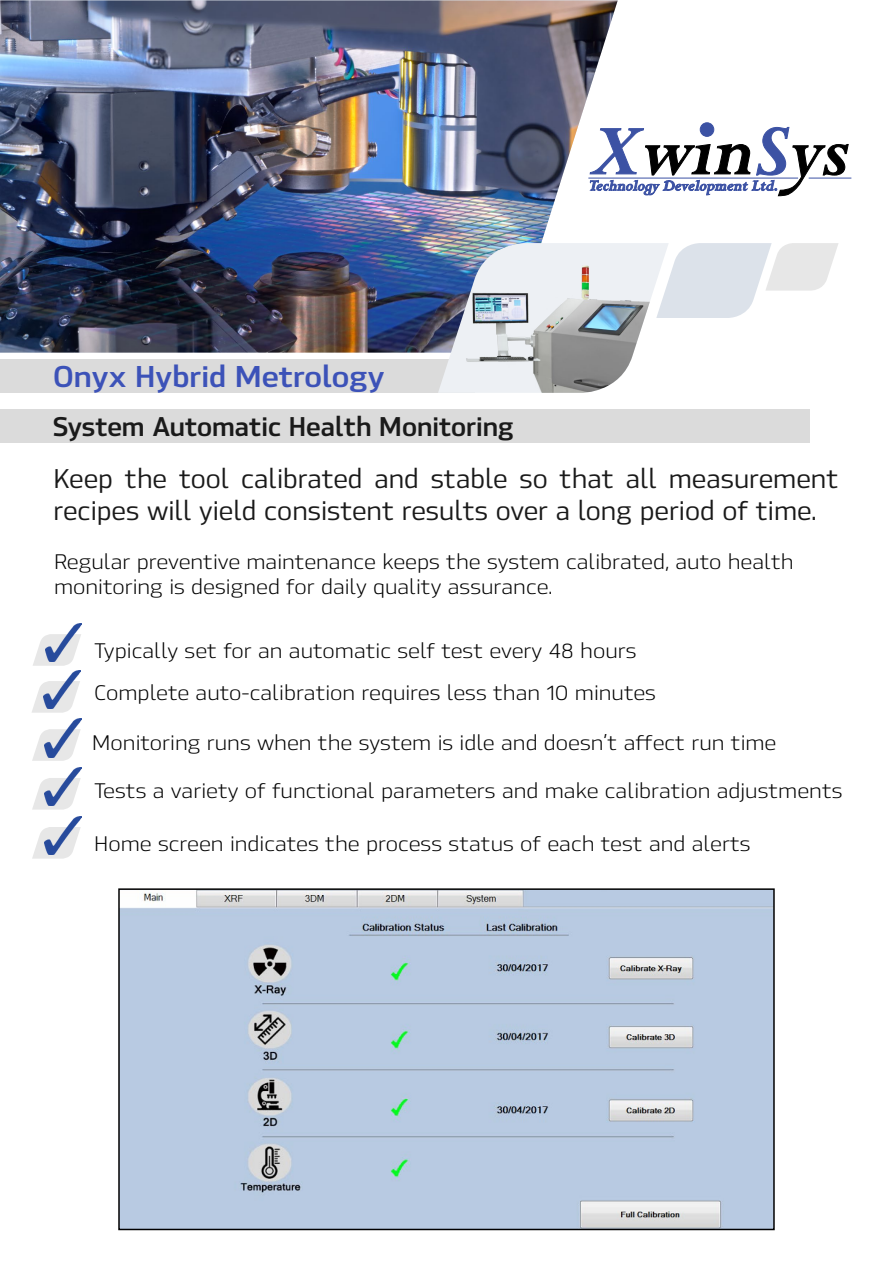
<style>
.page{position:relative;width:893px;height:1263px;background:#fff}
.page>*{position:absolute;margin:0;border:0;box-sizing:border-box;transform-origin:0 0}
.t1{font:italic 700 79.8px "Perpetua";color:#000}
.t2{font:700 30px "Hackman";color:#3c52b8}
.t3{font:500 27px/32.4px "Hackman";color:#1a1a1a;scale:.95 1}
.t4{font:700 27px "Hackman";color:#1a1a1a;scale:.95 1}
.t5{font:21px/25.2px "Hackman";color:#000}
.s1{color:#3c52a4}
</style>
<div class="page">
<img style="left:0;top:0;width:618px;height:353px">
<div style="left:0;top:359px;width:474px;height:34px;background:#dbdbdb"></div>
<svg style="left:438px;top:243px;width:400px;height:150px"></svg>
<img style="left:450px;top:243px;width:200px;height:150px">
<svg style="left:589px;top:126px;width:260px;height:71px"></svg>
<hr style="left:588px;top:178px;width:210px;height:1px;background:#3c52a4">
<hr style="left:809px;top:178px;width:42px;height:1px;background:#3c52a4">
<div style="left:700px;top:123px;width:14px;height:13px;background:#3c52a4;border-radius:50%"></div>
<div style="left:700px;top:123px;width:14px;height:14px;border:1px solid #3c52a4;border-radius:50%"></div>
<div style="left:0;top:409px;width:809px;height:34px;background:#dbdbdb"></div>
<svg style="left:33px;top:636px;width:38px;height:30px"></svg>
<img style="left:45px;top:624px;width:37px;height:38px">
<svg style="left:32px;top:731px;width:38px;height:30px"></svg>
<img style="left:45px;top:719px;width:36px;height:38px">
<svg style="left:32px;top:780px;width:38px;height:30px"></svg>
<img style="left:45px;top:767px;width:36px;height:39px">
<svg style="left:32px;top:829px;width:38px;height:30px"></svg>
<img style="left:45px;top:816px;width:36px;height:39px">
<img style="left:121px;top:891px;width:651px;height:336px">
<div style="left:118px;top:888px;width:657px;height:342px;border:2px solid #000"></div>
<svg style="left:32px;top:683px;width:38px;height:30px"></svg>
<img style="left:44px;top:670px;width:37px;height:39px">
<h2 class="t2" style="left:53px;top:354px;width:333px">Onyx Hybrid Metrology</h2>
<p class="t4" style="left:53px;top:406px;width:487px">System Automatic Health Monitoring</p>
<h1 class="t1" style="left:589px;top:101px;width:261px"><span class="s1">X</span>win<span class="s1">S</span>ys</h1>
<p class="t3" style="left:54px;top:461px;width:828px">Keep the tool calibrated and stable so that all measurement recipes will yield consistent results over a long period of time.</p>
<p class="t5" style="left:54px;top:548px;width:741px">Regular preventive maintenance keeps the system calibrated, auto health monitoring is designed for daily quality assurance.</p>
<p class="t5" style="left:94px;top:637px;width:544px">Typically set for an automatic self test every 48 hours</p>
<p class="t5" style="left:94px;top:679px;width:563px">Complete auto-calibration requires less than 10 minutes</p>
<p class="t5" style="left:92px;top:729px;width:686px">Monitoring runs when the system is idle and doesn’t affect run time</p>
<p class="t5" style="left:94px;top:777px;width:750px">Tests a variety of functional parameters and make calibration adjustments</p>
<p class="t5" style="left:94px;top:830px;width:658px">Home screen indicates the process status of each test and alerts</p>
</div>
